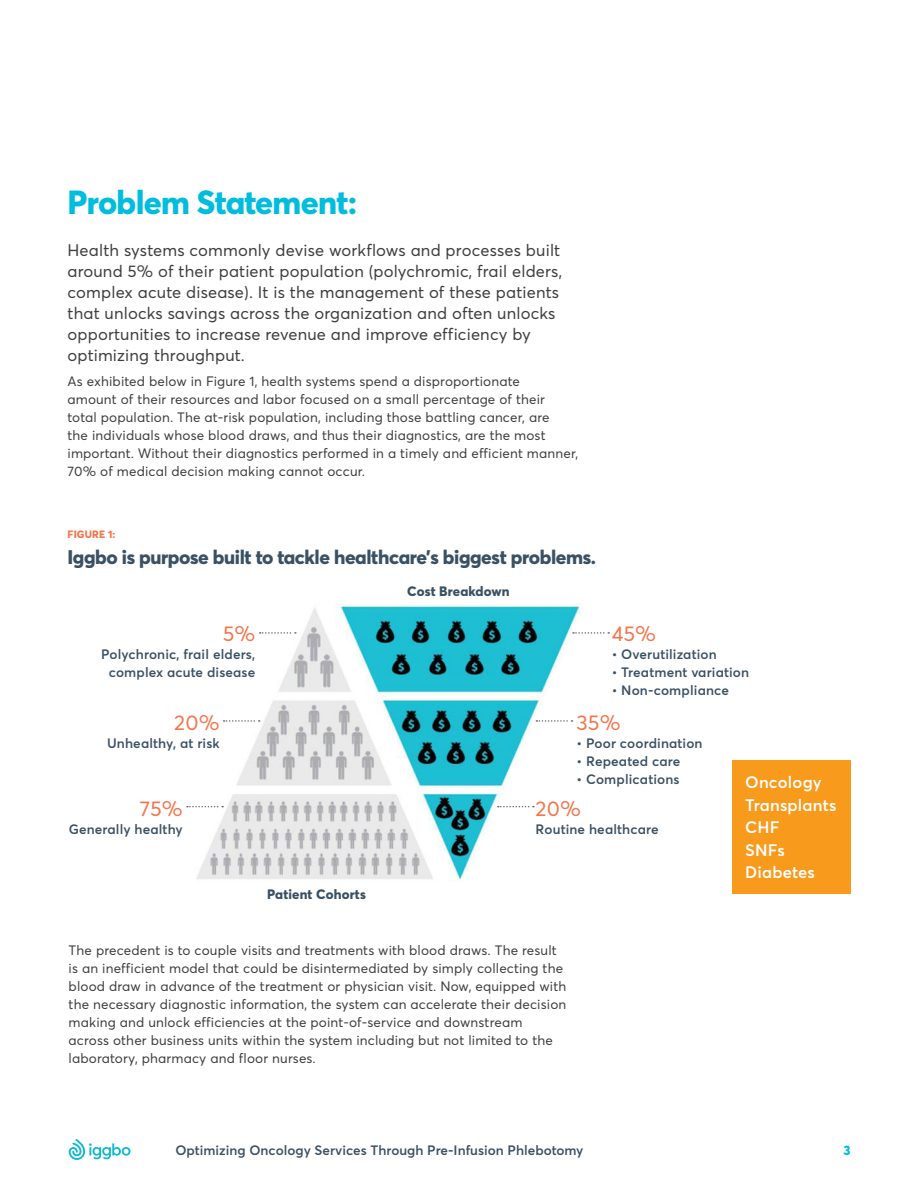
<style>
.page{position:relative;width:918px;height:1188px;background:#fff}
.page>*{position:absolute;margin:0;border:0;box-sizing:border-box;transform-origin:0 0}
.t1{font:800 33px "Averta";letter-spacing:-.02em;color:#00bdde}
.Body_BASE{font:21px "Averta";letter-spacing:.01em;color:#f4754d}
.S1{font:800 19.5px "Averta";letter-spacing:-.02em;color:#395164}
.Lead_in{font:16.5px/21px "Averta";letter-spacing:.01em;color:#3e3e3f}
.Body_BASE-2{font:600 16.5px "Averta";letter-spacing:.01em;color:#fff}
.Body_BASE-3{font:13.5px/18px "Averta";letter-spacing:.01em;color:#3e3e3f}
.Body_BASE-4{font:600 13.5px/18px "Averta";letter-spacing:.01em;color:#395164;text-align:center}
.Body_BASE-5{font:800 13.5px "Averta";letter-spacing:.01em;color:#395164}
.t2{font:800 13.5px "Averta";color:#00bdde}
.Fig{font:800 10.5px "Averta";letter-spacing:.015em;color:#f4754d}
</style>
<div class="page">
<div style="left:732px;top:760px;width:118px;height:134px;background:#f89a1c"></div>
<img style="left:187px;top:603px;width:396px;height:279px">
<svg style="left:260px;top:632px;width:36px;height:2px"></svg>
<svg style="left:573px;top:632px;width:36px;height:2px"></svg>
<svg style="left:224px;top:720px;width:36px;height:2px"></svg>
<svg style="left:536px;top:720px;width:37px;height:2px"></svg>
<svg style="left:187px;top:806px;width:36px;height:1px"></svg>
<svg style="left:498px;top:806px;width:36px;height:1px"></svg>
<svg style="left:69px;top:1139px;width:61px;height:21px"></svg>
<h1 class="t1" style="left:68px;top:182px;width:291px">Problem Statement:</h1>
<p class="Lead_in" style="left:68px;top:240px;width:496px">Health systems commonly devise workflows and processes built around 5% of their patient population (polychromic, frail elders, complex acute disease). It is the management of these patients that unlocks savings across the organization and often unlocks opportunities to increase revenue and improve efficiency by optimizing throughput.</p>
<p class="Body_BASE-3" style="left:68px;top:372px;width:512px">As exhibited below in Figure 1, health systems spend a disproportionate<br>amount of their resources and labor focused on a small percentage of their<br>total population. The at-risk population, including those battling cancer, are<br>the individuals whose blood draws, and thus their diagnostics, are the most important. Without their diagnostics performed in a timely and efficient manner, 70% of medical decision making cannot occur.</p>
<p class="Fig" style="left:68px;top:527px;width:49px">FIGURE 1:</p>
<p class="S1" style="left:68px;top:544px;width:530px">Iggbo is purpose built to tackle healthcare’s biggest problems.</p>
<p class="Body_BASE" style="left:223px;top:620px;width:34px">5%</p>
<p class="Body_BASE-4" style="left:101px;top:645px;width:156px">Polychronic, frail elders, complex acute disease</p>
<p class="Body_BASE" style="left:174px;top:709px;width:47px">20%</p>
<p class="Body_BASE-4" style="left:107px;top:734px;width:114px">Unhealthy, at risk</p>
<p class="Body_BASE" style="left:140px;top:795px;width:45px">75%</p>
<p class="Body_BASE-4" style="left:69px;top:820px;width:116px">Generally healthy</p>
<p class="Body_BASE-5" style="left:267px;top:886px;width:101px">Patient Cohorts</p>
<p class="Body_BASE-5" style="left:407px;top:583px;width:104px">Cost Breakdown</p>
<p class="Body_BASE" style="left:612px;top:620px;width:46px">45%</p>
<p class="Body_BASE-4" style="left:612px;top:645px;width:107px">• Overutilization</p>
<p class="Body_BASE-4" style="left:612px;top:663px;width:139px">• Treatment variation</p>
<p class="Body_BASE-4" style="left:612px;top:681px;width:119px">• Non-compliance</p>
<p class="Body_BASE" style="left:576px;top:709px;width:46px">35%</p>
<p class="Body_BASE-4" style="left:576px;top:734px;width:128px">• Poor coordination</p>
<p class="Body_BASE-4" style="left:576px;top:752px;width:105px">• Repeated care</p>
<p class="Body_BASE-4" style="left:576px;top:770px;width:105px">• Complications</p>
<p class="Body_BASE" style="left:536px;top:795px;width:47px">20%</p>
<p class="Body_BASE-4" style="left:536px;top:820px;width:125px">Routine healthcare</p>
<p class="Body_BASE-2" style="left:745px;top:772px;width:78px">Oncology</p>
<p class="Body_BASE-2" style="left:745px;top:795px;width:93px">Transplants</p>
<p class="Body_BASE-2" style="left:745px;top:817px;width:36px">CHF</p>
<p class="Body_BASE-2" style="left:745px;top:840px;width:41px">SNFs</p>
<p class="Body_BASE-2" style="left:745px;top:862px;width:71px">Diabetes</p>
<p class="Body_BASE-3" style="left:69px;top:941px;width:499px">The precedent is to couple visits and treatments with blood draws. The result is an inefficient model that could be disintermediated by simply collecting the blood draw in advance of the treatment or physician visit. Now, equipped with the necessary diagnostic information, the system can accelerate their decision making and unlock efficiencies at the point-of-service and downstream<br>across other business units within the system including but not limited to the laboratory, pharmacy and floor nurses.</p>
<p class="Body_BASE-4" style="left:175px;top:1141px;width:410px">Optimizing Oncology Services Through Pre-Infusion Phlebotomy</p>
<p class="t2" style="left:843px;top:1142px;width:9px">3</p>
</div>
